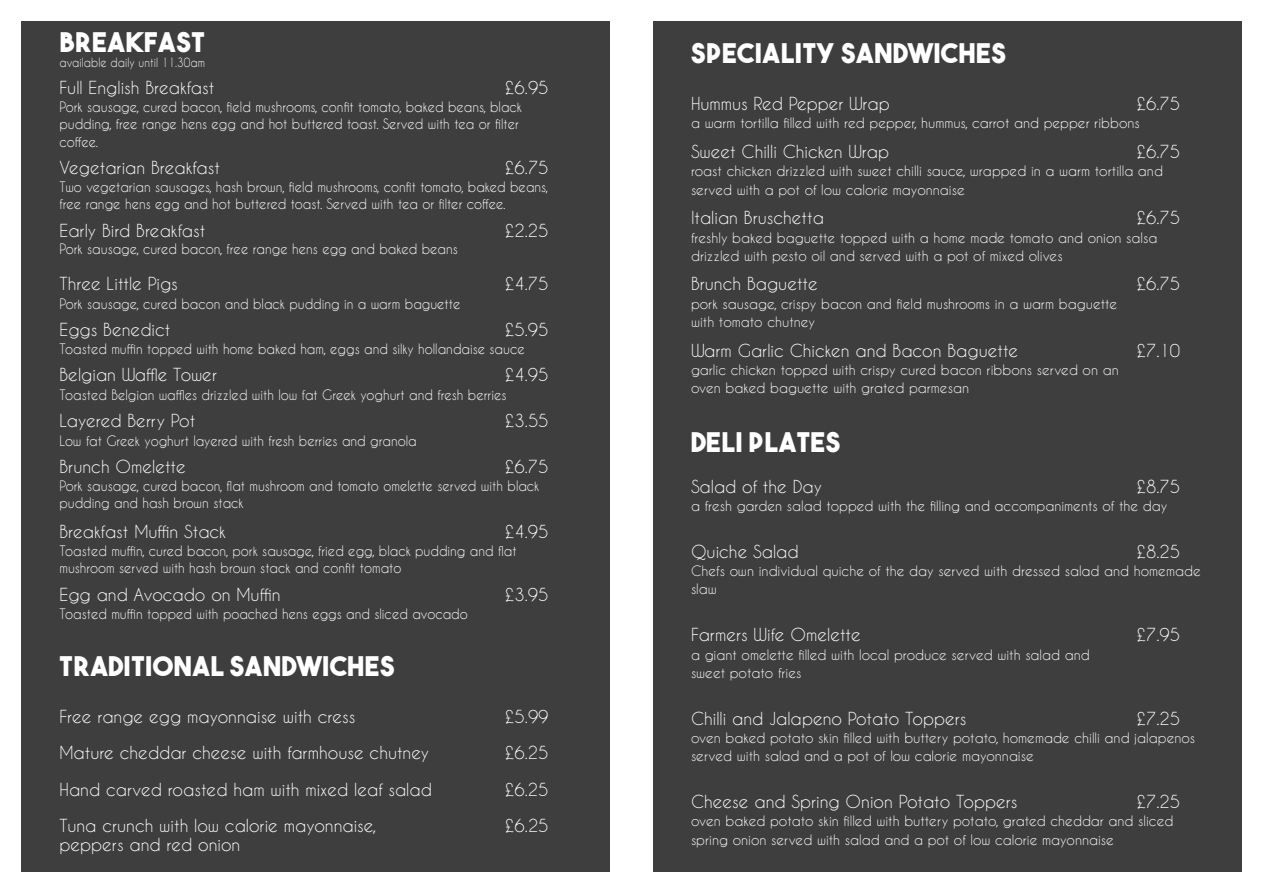
<style>
.page{position:relative;width:1263px;height:893px;background:#fff}
.page>*{position:absolute;margin:0;border:0;box-sizing:border-box;transform-origin:0 0}
.B1{font:27px "The Bold Font";letter-spacing:.02em;color:#fff}
.B1-2{font:16.8px "Caviar Dreams";color:#fff}
.B1-3{font:13.5px/18.1px "Caviar Dreams";color:#fff}
.sb1{font:13.5px/17.5px "Caviar Dreams";color:#fff;scale:.95 1}
.B1-4{font:13.5px/17.5px "Caviar Dreams";color:#fff;scale:.95 1}
.B1-5{font:12px "Caviar Dreams";letter-spacing:.005em;color:#fff;scale:.9 1}
</style>
<div class="page">
<div style="left:21px;top:21px;width:589px;height:851px;background:#3e3e3f"></div>
<div style="left:653px;top:21px;width:589px;height:851px;background:#3e3e3f"></div>
<p class="B1" style="left:60px;top:26px;width:147px">BREAKFAST</p>
<p class="B1-5" style="left:60px;top:56px;width:163px">available daily until 11.30am</p>
<p class="B1-2" style="left:60px;top:77px;width:156px">Full English Breakfast</p>
<p class="B1-2" style="left:505px;top:77px;width:45px">£6.95</p>
<p class="sb1" style="left:60px;top:97px;width:488px">Pork sausage, cured bacon, field mushrooms, confit tomato, baked beans, black pudding, free range hens egg and hot buttered toast. Served with tea or filter coffee.</p>
<p class="B1-2" style="left:60px;top:158px;width:162px">Vegetarian Breakfast</p>
<p class="B1-2" style="left:505px;top:158px;width:45px">£6.75</p>
<p class="B1-4" style="left:60px;top:177px;width:516px">Two vegetarian sausages, hash brown, field mushrooms, confit tomato, baked beans, free range hens egg and hot buttered toast. Served with tea or filter coffee.</p>
<p class="B1-2" style="left:60px;top:220px;width:147px">Early Bird Breakfast</p>
<p class="B1-2" style="left:505px;top:220px;width:45px">£2.25</p>
<p class="B1-4" style="left:60px;top:240px;width:421px">Pork sausage, cured bacon, free range hens egg and baked beans</p>
<p class="B1-2" style="left:60px;top:273px;width:120px">Three Little Pigs</p>
<p class="B1-2" style="left:505px;top:273px;width:45px">£4.75</p>
<p class="sb1" style="left:60px;top:294px;width:423px">Pork sausage, cured bacon and black pudding in a warm baguette</p>
<p class="B1-2" style="left:60px;top:319px;width:112px">Eggs Benedict</p>
<p class="B1-2" style="left:505px;top:319px;width:45px">£5.95</p>
<p class="sb1" style="left:60px;top:340px;width:491px">Toasted muffin topped with home baked ham, eggs and silky hollandaise sauce</p>
<p class="B1-2" style="left:60px;top:365px;width:159px">Belgian Waffle Tower</p>
<p class="B1-2" style="left:505px;top:365px;width:45px">£4.95</p>
<p class="sb1" style="left:60px;top:386px;width:472px">Toasted Belgian waffles drizzled with low fat Greek yoghurt and fresh berries</p>
<p class="B1-2" style="left:60px;top:411px;width:137px">Layered Berry Pot</p>
<p class="B1-2" style="left:505px;top:411px;width:45px">£3.55</p>
<p class="B1-4" style="left:60px;top:431px;width:377px">Low fat Greek yoghurt layered with fresh berries and granola</p>
<p class="B1-2" style="left:60px;top:456px;width:128px">Brunch Omelette</p>
<p class="B1-2" style="left:505px;top:456px;width:45px">£6.75</p>
<p class="sb1" style="left:60px;top:477px;width:507px">Pork sausage, cured bacon, flat mushroom and tomato omelette served with black pudding and hash brown stack</p>
<p class="B1-2" style="left:60px;top:521px;width:168px">Breakfast Muffin Stack</p>
<p class="B1-2" style="left:505px;top:521px;width:45px">£4.95</p>
<p class="sb1" style="left:60px;top:542px;width:483px">Toasted muffin, cured bacon, pork sausage, fried egg, black pudding and flat mushroom served with hash brown stack and confit tomato</p>
<p class="B1-2" style="left:60px;top:584px;width:223px">Egg and Avocado on Muffin</p>
<p class="B1-2" style="left:505px;top:584px;width:45px">£3.95</p>
<p class="sb1" style="left:60px;top:605px;width:431px">Toasted muffin topped with poached hens eggs and sliced avocado</p>
<p class="B1" style="left:60px;top:649px;width:337px">TRADITIONAL SANDWICHES</p>
<p class="B1-2" style="left:60px;top:706px;width:297px">Free range egg mayonnaise with cress</p>
<p class="B1-2" style="left:505px;top:706px;width:45px">£5.99</p>
<p class="B1-2" style="left:60px;top:743px;width:371px">Mature cheddar cheese with farmhouse chutney</p>
<p class="B1-2" style="left:505px;top:743px;width:45px">£6.25</p>
<p class="B1-2" style="left:60px;top:779px;width:374px">Hand carved roasted ham with mixed leaf salad</p>
<p class="B1-2" style="left:505px;top:779px;width:45px">£6.25</p>
<p class="B1-2" style="left:60px;top:816px;width:318px">Tuna crunch with low calorie mayonnaise,</p>
<p class="B1-2" style="left:505px;top:816px;width:45px">£6.25</p>
<p class="B1-2" style="left:60px;top:834px;width:182px">peppers and red onion</p>
<p class="B1" style="left:691px;top:37px;width:316px">SPECIALITY SANDWICHES</p>
<p class="B1-2" style="left:691px;top:94px;width:200px">Hummus Red Pepper Wrap</p>
<p class="B1-2" style="left:1137px;top:94px;width:45px">£6.75</p>
<p class="B1-3" style="left:691px;top:114px;width:450px">a warm tortilla filled with red pepper, hummus, carrot and pepper ribbons</p>
<p class="B1-2" style="left:691px;top:142px;width:200px">Sweet Chilli Chicken Wrap</p>
<p class="B1-2" style="left:1137px;top:142px;width:45px">£6.75</p>
<p class="B1-3" style="left:691px;top:162px;width:473px">roast chicken drizzled with sweet chilli sauce, wrapped in a warm tortilla and served with a pot of low calorie mayonnaise</p>
<p class="B1-2" style="left:691px;top:208px;width:134px">Italian Bruschetta</p>
<p class="B1-2" style="left:1137px;top:208px;width:45px">£6.75</p>
<p class="B1-3" style="left:691px;top:228px;width:468px">freshly baked baguette topped with a home made tomato and onion salsa drizzled with pesto oil and served with a pot of mixed olives</p>
<p class="B1-2" style="left:691px;top:274px;width:128px">Brunch Baguette</p>
<p class="B1-2" style="left:1137px;top:274px;width:45px">£6.75</p>
<p class="B1-3" style="left:691px;top:294px;width:428px">pork sausage, crispy bacon and field mushrooms in a warm baguette with tomato chutney</p>
<p class="B1-2" style="left:691px;top:340px;width:329px">Warm Garlic Chicken and Bacon Baguette</p>
<p class="B1-2" style="left:1137px;top:340px;width:45px">£7.10</p>
<p class="B1-3" style="left:691px;top:360px;width:429px">garlic chicken topped with crispy cured bacon ribbons served on an oven baked baguette with grated parmesan</p>
<p class="B1" style="left:691px;top:425px;width:151px">DELI PLATES</p>
<p class="B1-2" style="left:691px;top:476px;width:133px">Salad of the Day</p>
<p class="B1-2" style="left:1137px;top:476px;width:45px">£8.75</p>
<p class="B1-3" style="left:691px;top:496px;width:478px">a fresh garden salad topped with the filling and accompaniments of the day</p>
<p class="B1-2" style="left:691px;top:541px;width:109px">Quiche Salad</p>
<p class="B1-2" style="left:1137px;top:541px;width:45px">£8.25</p>
<p class="B1-3" style="left:691px;top:562px;width:511px">Chefs own individual quiche of the day served with dressed salad and homemade slaw</p>
<p class="B1-2" style="left:691px;top:625px;width:171px">Farmers Wife Omelette</p>
<p class="B1-2" style="left:1137px;top:625px;width:45px">£7.95</p>
<p class="B1-3" style="left:691px;top:645px;width:400px">a giant omelette filled with local produce served with salad and sweet potato fries</p>
<p class="B1-2" style="left:691px;top:708px;width:277px">Chilli and Jalapeno Potato Toppers</p>
<p class="B1-2" style="left:1137px;top:708px;width:45px">£7.25</p>
<p class="B1-3" style="left:691px;top:728px;width:506px">oven baked potato skin filled with buttery potato, homemade chilli and jalapenos served with salad and a pot of low calorie mayonnaise</p>
<p class="B1-2" style="left:691px;top:792px;width:328px">Cheese and Spring Onion Potato Toppers</p>
<p class="B1-2" style="left:1137px;top:792px;width:45px">£7.25</p>
<p class="B1-3" style="left:691px;top:812px;width:484px">oven baked potato skin filled with buttery potato, grated cheddar and sliced spring onion served with salad and a pot of low calorie mayonnaise</p>
</div>
